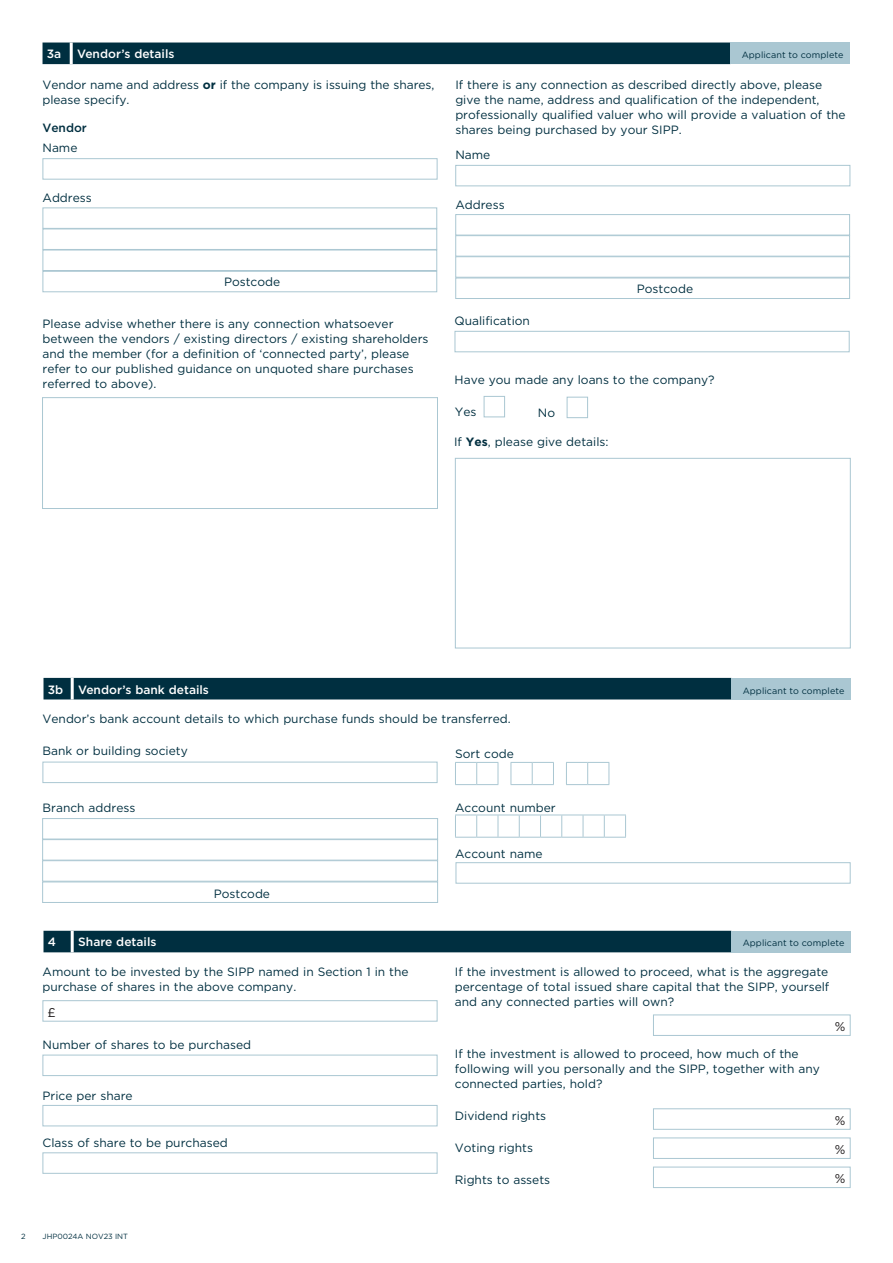
<style>
.page{position:relative;width:893px;height:1263px;background:#fff}
.page>*{position:absolute;margin:0;border:0;box-sizing:border-box;transform-origin:0 0}
.t1{font:12.75px "Gotham";color:#231f20}
.t2{font:12px/15px "Gotham";color:#002f40}
.t3{font:500 12px "Gotham";color:#fff}
.t4{font:500 12px "Gotham";letter-spacing:-.005em;color:#002f40}
.t5{font:9px "Gotham";letter-spacing:.01em;color:#002f40}
.t6{font:7.5px "Gotham";color:#002f40}
.s1{font-weight:700}
</style>
<div class="page">
<div style="left:43px;top:158px;width:394px;height:22px;background:#fff;border:1px solid #aac7d2"></div>
<div style="left:43px;top:207px;width:394px;height:22px;background:#fff;border:1px solid #aac7d2"></div>
<div style="left:43px;top:229px;width:394px;height:21px;background:#fff;border:1px solid #aac7d2"></div>
<div style="left:43px;top:250px;width:394px;height:21px;background:#fff;border:1px solid #aac7d2"></div>
<div style="left:43px;top:271px;width:394px;height:21px;background:#fff;border:1px solid #aac7d2"></div>
<div style="left:43px;top:43px;width:687px;height:21px;background:#002f40"></div>
<div style="left:730px;top:43px;width:119px;height:21px;background:#aac7d2"></div>
<hr style="left:70px;top:43px;width:3px;height:21px;background:#fff">
<div style="left:42px;top:397px;width:396px;height:112px;background:#fff;border:1px solid #aac7d2"></div>
<div style="left:455px;top:165px;width:395px;height:21px;background:#fff;border:1px solid #aac7d2"></div>
<div style="left:455px;top:214px;width:395px;height:21px;background:#fff;border:1px solid #aac7d2"></div>
<div style="left:455px;top:235px;width:395px;height:22px;background:#fff;border:1px solid #aac7d2"></div>
<div style="left:455px;top:256px;width:395px;height:22px;background:#fff;border:1px solid #aac7d2"></div>
<div style="left:455px;top:278px;width:395px;height:21px;background:#fff;border:1px solid #aac7d2"></div>
<div style="left:455px;top:331px;width:395px;height:21px;background:#fff;border:1px solid #aac7d2"></div>
<div style="left:484px;top:396px;width:21px;height:21px;background:#fff;border:1px solid #aac7d2"></div>
<div style="left:567px;top:397px;width:21px;height:21px;background:#fff;border:1px solid #aac7d2"></div>
<div style="left:455px;top:458px;width:396px;height:190px;background:#fff;border:1px solid #aac7d2"></div>
<div style="left:44px;top:678px;width:687px;height:21px;background:#002f40"></div>
<div style="left:731px;top:678px;width:119px;height:21px;background:#aac7d2"></div>
<hr style="left:71px;top:678px;width:3px;height:21px;background:#fff">
<div style="left:43px;top:762px;width:394px;height:21px;background:#fff;border:1px solid #aac7d2"></div>
<div style="left:42px;top:818px;width:396px;height:21px;background:#fff;border:1px solid #aac7d2"></div>
<div style="left:42px;top:839px;width:396px;height:21px;background:#fff;border:1px solid #aac7d2"></div>
<div style="left:42px;top:860px;width:396px;height:21px;background:#fff;border:1px solid #aac7d2"></div>
<div style="left:42px;top:881px;width:396px;height:22px;background:#fff;border:1px solid #aac7d2"></div>
<svg style="left:566px;top:762px;width:44px;height:23px"></svg>
<svg style="left:511px;top:762px;width:43px;height:23px"></svg>
<svg style="left:455px;top:762px;width:44px;height:23px"></svg>
<svg style="left:455px;top:815px;width:171px;height:23px"></svg>
<div style="left:456px;top:862px;width:394px;height:21px;background:#fff;border:1px solid #aac7d2"></div>
<div style="left:44px;top:931px;width:687px;height:21px;background:#002f40"></div>
<div style="left:731px;top:931px;width:119px;height:21px;background:#aac7d2"></div>
<hr style="left:71px;top:931px;width:3px;height:21px;background:#fff">
<div style="left:43px;top:1055px;width:394px;height:21px;background:#fff;border:1px solid #aac7d2"></div>
<div style="left:43px;top:1105px;width:394px;height:21px;background:#fff;border:1px solid #aac7d2"></div>
<div style="left:43px;top:1152px;width:394px;height:22px;background:#fff;border:1px solid #aac7d2"></div>
<div style="left:43px;top:1000px;width:394px;height:21px;border:1px solid #aac7d2"></div>
<div style="left:653px;top:1014px;width:198px;height:22px;border:1px solid #aac7d2"></div>
<div style="left:653px;top:1108px;width:198px;height:22px;border:1px solid #aac7d2"></div>
<div style="left:653px;top:1167px;width:198px;height:21px;border:1px solid #aac7d2"></div>
<div style="left:653px;top:1137px;width:198px;height:22px;border:1px solid #aac7d2"></div>
<p class="t3" style="left:47px;top:46px;width:16px">3a</p>
<p class="t3" style="left:77px;top:46px;width:99px">Vendor’s details</p>
<p class="t5" style="left:742px;top:49px;width:103px">Applicant to complete</p>
<p class="t2" style="left:43px;top:77px;width:393px">Vendor name and address <span class="s1">or</span> if the company is issuing the shares, please specify.</p>
<p class="t2" style="left:43px;top:140px;width:36px">Name</p>
<p class="t4" style="left:43px;top:119px;width:46px">Vendor</p>
<p class="t2" style="left:43px;top:190px;width:51px">Address</p>
<p class="t2" style="left:455px;top:77px;width:392px">If there is any connection as described directly above, please give the name, address and qualification of the independent, professionally qualified valuer who will provide a valuation of the shares being purchased by your SIPP.</p>
<p class="t2" style="left:455px;top:147px;width:36px">Name</p>
<p class="t2" style="left:455px;top:197px;width:51px">Address</p>
<p class="t2" style="left:224px;top:274px;width:58px">Postcode</p>
<p class="t2" style="left:43px;top:316px;width:388px">Please advise whether there is any connection whatsoever between the vendors / existing directors / existing shareholders and the member (for a definition of ‘connected party’, please refer to our published guidance on unquoted share purchases referred to above).</p>
<p class="t2" style="left:455px;top:312px;width:77px">Qualification</p>
<p class="t2" style="left:637px;top:281px;width:58px">Postcode</p>
<p class="t2" style="left:455px;top:372px;width:262px">Have you made any loans to the company?</p>
<p class="t2" style="left:455px;top:404px;width:23px">Yes</p>
<p class="t2" style="left:538px;top:405px;width:19px">No</p>
<p class="t2" style="left:454px;top:434px;width:156px">If <span class="s1">Yes</span>, please give details:</p>
<p class="t3" style="left:48px;top:681px;width:17px">3b</p>
<p class="t3" style="left:78px;top:681px;width:132px">Vendor’s bank details</p>
<p class="t5" style="left:743px;top:684px;width:103px">Applicant to complete</p>
<p class="t2" style="left:43px;top:711px;width:470px">Vendor’s bank account details to which purchase funds should be transferred.</p>
<p class="t2" style="left:43px;top:743px;width:147px">Bank or building society</p>
<p class="t2" style="left:455px;top:746px;width:60px">Sort code</p>
<p class="t2" style="left:43px;top:800px;width:94px">Branch address</p>
<p class="t2" style="left:214px;top:886px;width:58px">Postcode</p>
<p class="t2" style="left:455px;top:799px;width:102px">Account number</p>
<p class="t2" style="left:455px;top:846px;width:89px">Account name</p>
<p class="t3" style="left:48px;top:934px;width:10px">4</p>
<p class="t3" style="left:78px;top:934px;width:80px">Share details</p>
<p class="t5" style="left:743px;top:937px;width:103px">Applicant to complete</p>
<p class="t2" style="left:43px;top:964px;width:368px">Amount to be invested by the SIPP named in Section 1 in the purchase of shares in the above company.</p>
<p class="t2" style="left:455px;top:964px;width:376px;text-align:justify">If the investment is allowed to proceed, what is the aggregate percentage of total issued share capital that the SIPP, yourself and any connected parties will own?</p>
<p class="t1" style="left:47px;top:1004px;width:10px">£</p>
<p class="t2" style="left:43px;top:1037px;width:210px">Number of shares to be purchased</p>
<p class="t2" style="left:43px;top:1088px;width:92px">Price per share</p>
<p class="t2" style="left:43px;top:1135px;width:187px">Class of share to be purchased</p>
<p class="t6" style="left:21px;top:1232px;width:6px">2</p>
<p class="t6" style="left:43px;top:1232px;width:87px">JHP0024A NOV23 INT</p>
<p class="t2" style="left:455px;top:1045px;width:366px">If the investment is allowed to proceed, how much of the following will you personally and the SIPP, together with any connected parties, hold?</p>
<p class="t1" style="left:835px;top:1018px;width:12px">%</p>
<p class="t2" style="left:455px;top:1107px;width:93px">Dividend rights</p>
<p class="t2" style="left:455px;top:1139px;width:80px">Voting rights</p>
<p class="t2" style="left:455px;top:1171px;width:97px">Rights to assets</p>
<p class="t1" style="left:835px;top:1170px;width:12px">%</p>
<p class="t1" style="left:835px;top:1112px;width:12px">%</p>
<p class="t1" style="left:835px;top:1141px;width:12px">%</p>
</div>
